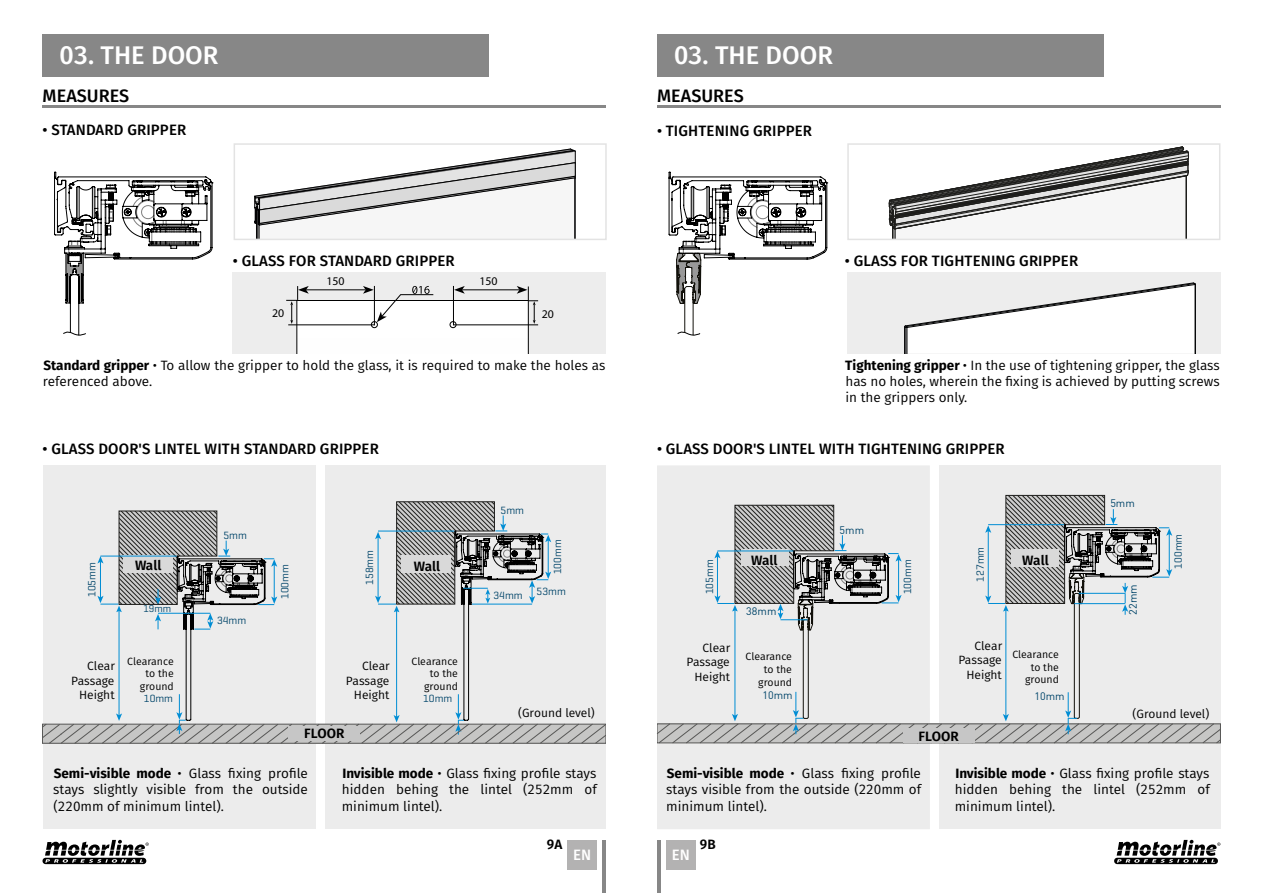
<style>
.page{position:relative;width:1263px;height:893px;background:#fff}
.page>*{position:absolute;margin:0;border:0;box-sizing:border-box;transform-origin:0 0}
.t1{font:500 25.5px "Fira Sans";color:#fff}
.t2{font:500 18px "Fira Sans";color:#000}
.t3{font:500 15px "Fira Sans";letter-spacing:.01em;color:#000}
.t4{font:500 15px "Fira Sans";color:#fff}
.t5{font:13.5px/16.2px "Fira Sans";color:#000;text-align:justify}
.t6{font:600 13.5px "Fira Sans";color:#000}
.t7{font:12px/14.4px "Fira Sans";color:#000;text-align:right}
.t8{font:11.85px "Myriad Pro";color:#000}
.t9{font:10.8px "DIN Pro";color:#004469}
.t10{font:500 10.8px "DIN Pro";color:#000006}
.t11{font:10.65px "Geogrotesque";color:#004469}
.t12{font:10.5px/12.6px "Fira Sans";color:#000;text-align:right}
.t13{font:10.2px "Geogrotesque";color:#004469}
.s1{font-weight:700}
</style>
<div class="page">
<div style="left:657px;top:34px;width:446px;height:43px;background:#878787"></div>
<div style="left:43px;top:34px;width:446px;height:43px;background:#878787"></div>
<hr style="left:43px;top:105px;width:563px;height:3px;background:#878787">
<hr style="left:657px;top:105px;width:563px;height:3px;background:#878787">
<div style="left:666px;top:840px;width:30px;height:29px;background:#b3b2b2"></div>
<div style="left:567px;top:840px;width:30px;height:29px;background:#b3b2b2"></div>
<hr style="left:603px;top:840px;width:3px;height:53px;background:#878787">
<hr style="left:657px;top:840px;width:3px;height:53px;background:#878787">
<svg style="left:889px;top:147px;width:300px;height:90px"></svg>
<div style="left:847px;top:143px;width:373px;height:97px;border:2px solid #e3e3e3"></div>
<svg style="left:669px;top:172px;width:159px;height:164px"></svg>
<svg style="left:54px;top:172px;width:159px;height:164px"></svg>
<div style="left:233px;top:272px;width:373px;height:82px;background:#ededed"></div>
<svg style="left:286px;top:286px;width:252px;height:68px"></svg>
<hr style="left:453px;top:324px;width:85px;height:1px;background:#000">
<hr style="left:374px;top:286px;width:1px;height:39px;background:#000">
<hr style="left:288px;top:324px;width:87px;height:1px;background:#000">
<svg style="left:254px;top:149px;width:322px;height:88px"></svg>
<div style="left:234px;top:143px;width:373px;height:97px;border:2px solid #e3e3e3"></div>
<div style="left:939px;top:465px;width:281px;height:364px;background:#ececec"></div>
<div style="left:657px;top:465px;width:273px;height:364px;background:#ececec"></div>
<svg style="left:657px;top:495px;width:563px;height:249px"></svg>
<div style="left:43px;top:465px;width:272px;height:364px;background:#ececec"></div>
<div style="left:325px;top:465px;width:281px;height:364px;background:#ececec"></div>
<svg style="left:43px;top:501px;width:563px;height:243px"></svg>
<div style="left:847px;top:272px;width:373px;height:82px;background:#ededed"></div>
<svg style="left:904px;top:283px;width:292px;height:71px"></svg>
<svg style="left:1114px;top:840px;width:106px;height:24px"></svg>
<svg style="left:43px;top:840px;width:106px;height:24px"></svg>
<div style="left:903px;top:728px;width:71px;height:15px;background:#c6c6c6"></div>
<div style="left:288px;top:726px;width:72px;height:14px;background:#c6c6c6"></div>
<h1 class="t1" style="left:60px;top:34px;width:160px">03. THE DOOR</h1>
<h1 class="t1" style="left:674px;top:34px;width:160px">03. THE DOOR</h1>
<h2 class="t2" style="left:43px;top:81px;width:88px">MEASURES</h2>
<h2 class="t2" style="left:657px;top:81px;width:88px">MEASURES</h2>
<p class="t3" style="left:43px;top:118px;width:145px">• STANDARD GRIPPER</p>
<p class="t3" style="left:233px;top:249px;width:223px">• GLASS FOR STANDARD GRIPPER</p>
<p class="t8" style="left:326px;top:274px;width:20px">150</p>
<p class="t8" style="left:479px;top:274px;width:20px">150</p>
<p class="t8" style="left:272px;top:306px;width:14px">20</p>
<p class="t8" style="left:542px;top:307px;width:14px">20</p>
<p class="t5" style="left:43px;top:357px;width:564px"><span class="s1">Standard gripper</span> • To allow the gripper to hold the glass, it is required to make the holes as referenced above.</p>
<p class="t3" style="left:43px;top:436px;width:338px">• GLASS DOOR'S LINTEL WITH STANDARD GRIPPER</p>
<p class="t11" style="left:85px;top:597px;width:37px;rotate:-90deg">105mm</p>
<p class="t6" style="left:135px;top:555px;width:28px">Wall</p>
<p class="t13" style="left:143px;top:602px;width:29px">19mm</p>
<p class="t11" style="left:223px;top:528px;width:25px">5mm</p>
<p class="t11" style="left:217px;top:614px;width:31px">34mm</p>
<p class="t11" style="left:278px;top:599px;width:37px;rotate:-90deg">100mm</p>
<p class="t11" style="left:363px;top:585px;width:37px;rotate:-90deg">158mm</p>
<p class="t6" style="left:414px;top:555px;width:28px">Wall</p>
<p class="t7" style="left:71px;top:658px;width:45px">Clear<br>Passage<br>Height</p>
<p class="t7" style="left:346px;top:658px;width:45px">Clear<br>Passage<br>Height</p>
<p class="t12" style="left:411px;top:654px;width:48px">Clearance to the ground</p>
<p class="t12" style="left:127px;top:654px;width:48px">Clearance to the ground</p>
<p class="t11" style="left:144px;top:691px;width:31px">10mm</p>
<p class="t11" style="left:423px;top:691px;width:31px">10mm</p>
<p class="t11" style="left:500px;top:503px;width:25px">5mm</p>
<p class="t11" style="left:493px;top:589px;width:31px">34mm</p>
<p class="t11" style="left:551px;top:574px;width:36px;rotate:-90deg">100mm</p>
<p class="t11" style="left:537px;top:585px;width:31px">53mm</p>
<p class="t3" style="left:657px;top:118px;width:157px">• TIGHTENING GRIPPER</p>
<p class="t3" style="left:845px;top:249px;width:235px">• GLASS FOR TIGHTENING GRIPPER</p>
<p class="t5" style="left:845px;top:357px;width:376px"><span class="s1">Tightening gripper</span> • In the use of tightening gripper, the glass has no holes, wherein the fixing is achieved by putting screws in the grippers only.</p>
<p class="t3" style="left:657px;top:436px;width:349px">• GLASS DOOR'S LINTEL WITH TIGHTENING GRIPPER</p>
<p class="t11" style="left:703px;top:594px;width:36px;rotate:-90deg">105mm</p>
<p class="t9" style="left:840px;top:522px;width:26px">5mm</p>
<p class="t11" style="left:973px;top:582px;width:36px;rotate:-90deg">127mm</p>
<p class="t6" style="left:751px;top:549px;width:28px">Wall</p>
<p class="t6" style="left:1022px;top:549px;width:28px">Wall</p>
<p class="t10" style="left:745px;top:554px;width:42px">Padieira</p>
<p class="t10" style="left:1015px;top:555px;width:42px">Padieira</p>
<p class="t11" style="left:901px;top:594px;width:36px;rotate:-90deg">100mm</p>
<p class="t9" style="left:746px;top:604px;width:32px">38mm</p>
<p class="t7" style="left:686px;top:640px;width:45px">Clear<br>Passage<br>Height</p>
<p class="t7" style="left:958px;top:638px;width:45px">Clear<br>Passage<br>Height</p>
<p class="t12" style="left:745px;top:650px;width:48px">Clearance to the ground</p>
<p class="t12" style="left:1012px;top:648px;width:48px">Clearance to the ground</p>
<p class="t9" style="left:762px;top:687px;width:32px">10mm</p>
<p class="t9" style="left:1034px;top:688px;width:32px">10mm</p>
<p class="t9" style="left:1110px;top:496px;width:26px">5mm</p>
<p class="t9" style="left:1125px;top:615px;width:32px;rotate:-90deg">22mm</p>
<p class="t11" style="left:1171px;top:569px;width:36px;rotate:-90deg">100mm</p>
<p class="t7" style="left:518px;top:705px;width:78px">(Ground level)</p>
<p class="t7" style="left:1133px;top:706px;width:78px">(Ground level)</p>
<p class="t6" style="left:304px;top:723px;width:42px">FLOOR</p>
<p class="t5" style="left:53px;top:765px;width:256px"><span class="s1">Semi-visible mode</span> • Glass fixing profile stays slightly visible from the outside (220mm of minimum lintel).</p>
<p class="t5" style="left:342px;top:765px;width:257px"><span class="s1">Invisible mode</span> • Glass fixing profile stays hidden behing the lintel (252mm of minimum lintel).</p>
<p class="t6" style="left:918px;top:725px;width:42px">FLOOR</p>
<p class="t5" style="left:666px;top:765px;width:257px"><span class="s1">Semi-visible mode</span> • Glass fixing profile stays visible from the outside (220mm of minimum lintel).</p>
<p class="t5" style="left:955px;top:765px;width:257px"><span class="s1">Invisible mode</span> • Glass fixing profile stays hidden behing the lintel (252mm of minimum lintel).</p>
<p class="t6" style="left:547px;top:833px;width:17px">9A</p>
<p class="t6" style="left:700px;top:833px;width:17px">9B</p>
<p class="t4" style="left:573px;top:842px;width:20px">EN</p>
<p class="t4" style="left:672px;top:842px;width:20px">EN</p>
</div>
